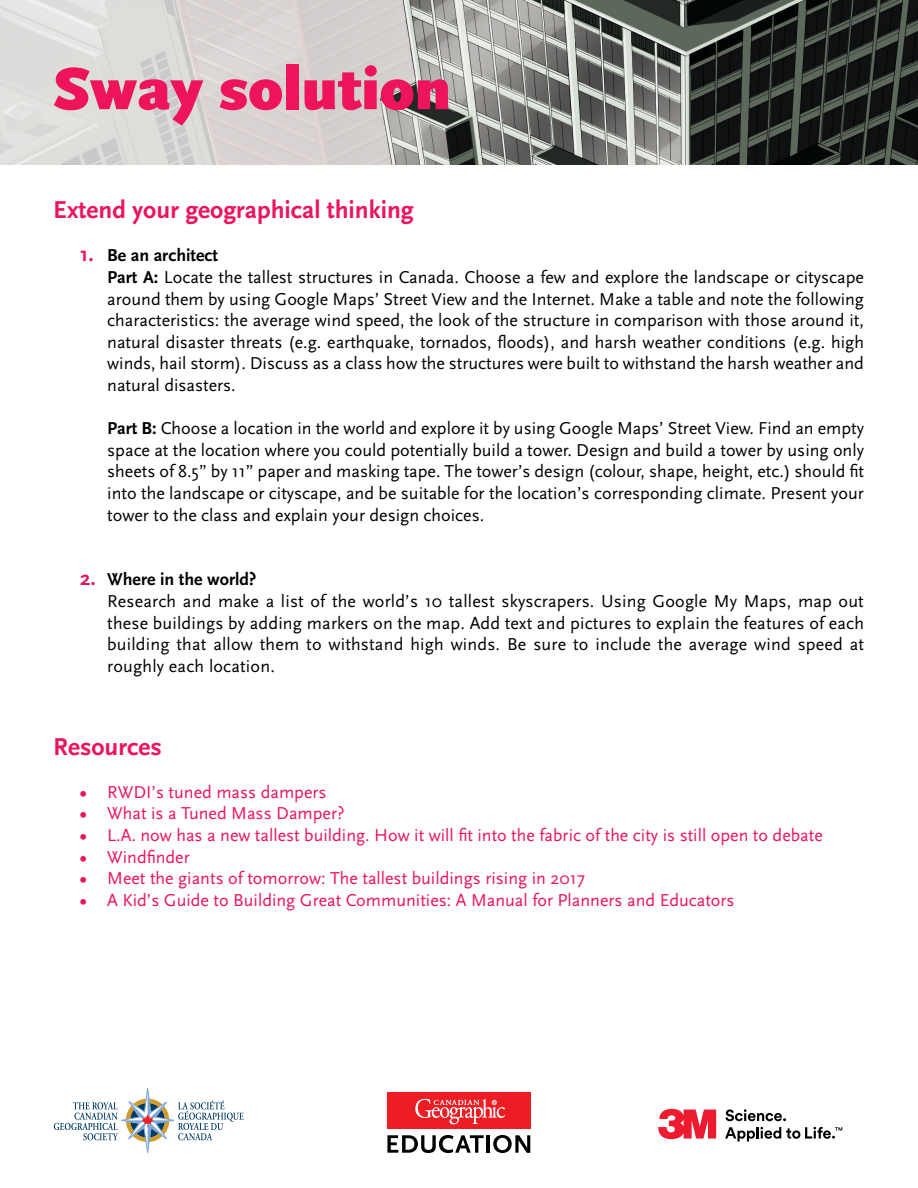
<style>
.page{position:relative;width:918px;height:1188px;background:#fff}
.page>*{position:absolute;margin:0;border:0;box-sizing:border-box;transform-origin:0 0}
.t1{font:900 61.8px "Scala Sans";color:#ed145b}
.t2{font:700 25.5px "Scala Sans";color:#ed145b}
.t3{font:18px/21.6px "Scala Sans";color:#000}
.t4{font:18px "Scala Sans";color:#ed145b}
.s1{font-weight:700;font-size:21px;color:#ed145b}
.s2{font-weight:700}
.s3{font-family:"Scala Sans LF";font-weight:700}
</style>
<div class="page">
<div style="left:387px;top:1092px;width:144px;height:36px;background:#ed1d24"></div>
<svg style="left:415px;top:1099px;width:90px;height:25px"></svg>
<svg style="left:387px;top:1135px;width:97px;height:18px"></svg>
<hr style="left:486px;top:1135px;width:4px;height:18px;background:#000">
<svg style="left:493px;top:1135px;width:37px;height:18px"></svg>
<svg style="left:54px;top:1088px;width:190px;height:65px"></svg>
<svg style="left:725px;top:1109px;width:61px;height:12px"></svg>
<svg style="left:658px;top:1109px;width:58px;height:30px"></svg>
<svg style="left:725px;top:1127px;width:117px;height:15px"></svg>
<img style="left:0;top:0;width:918px;height:164px">
<h1 class="t1" style="left:53px;top:55px;width:399px">Sway solution</h1>
<h2 class="t2" style="left:53px;top:196px;width:362px">Extend your geographical thinking</h2>
<p class="t3" style="left:107px;top:245px;width:758px;text-indent:-27px"><span class="s1">1.</span> <span class="s2">Be an architect<br>Part A:</span> Locate the tallest structures in Canada. Choose a few and explore the landscape or cityscape around them by using Google Maps’ Street View and the Internet. Make a table and note the following characteristics: the average wind speed, the look of the structure in comparison with those around it, natural disaster threats (e.g. earthquake, tornados, floods), and harsh weather conditions (e.g. high winds, hail storm). Discuss as a class how the structures were built to withstand the harsh weather and natural disasters.</p>
<p class="t3" style="left:107px;top:418px;width:758px;text-align:justify"><span class="s2">Part B:</span> Choose a location in the world and explore it by using Google Maps’ Street View. Find an empty space at the location where you could potentially build a tower. Design and build a tower by using only sheets of 8.5” by 11” paper and masking tape. The tower’s design (colour, shape, height, etc.) should fit into the landscape or cityscape, and be suitable for the location’s corresponding climate. Present your tower to the class and explain your design choices.</p>
<p class="t3" style="left:107px;top:569px;width:758px;text-indent:-27px"><span class="s1">2.</span> <span class="s2">Where in the world?<br></span>Research and make a list of the world’s 10 tallest skyscrapers. Using Google My Maps, map out these buildings by adding markers on the map. Add text and pictures to explain the features of each building that allow them to withstand high winds. Be sure to include the average wind speed at roughly each location.</p>
<h2 class="t2" style="left:53px;top:733px;width:110px">Resources</h2>
<p class="t4" style="left:80px;top:782px;width:248px"><span class="s3">•</span> RWDI’s tuned mass dampers</p>
<p class="t4" style="left:80px;top:804px;width:266px"><span class="s3">•</span> What is a Tuned Mass Damper?</p>
<p class="t4" style="left:80px;top:825px;width:744px"><span class="s3">•</span> L.A. now has a new tallest building. How it will fit into the fabric of the city is still open to debate</p>
<p class="t4" style="left:80px;top:847px;width:111px"><span class="s3">•</span> Windfinder</p>
<p class="t4" style="left:80px;top:869px;width:506px"><span class="s3">•</span> Meet the giants of tomorrow: The tallest buildings rising in 2017</p>
<p class="t4" style="left:80px;top:890px;width:656px"><span class="s3">•</span> A Kid’s Guide to Building Great Communities: A Manual for Planners and Educators</p>
</div>
